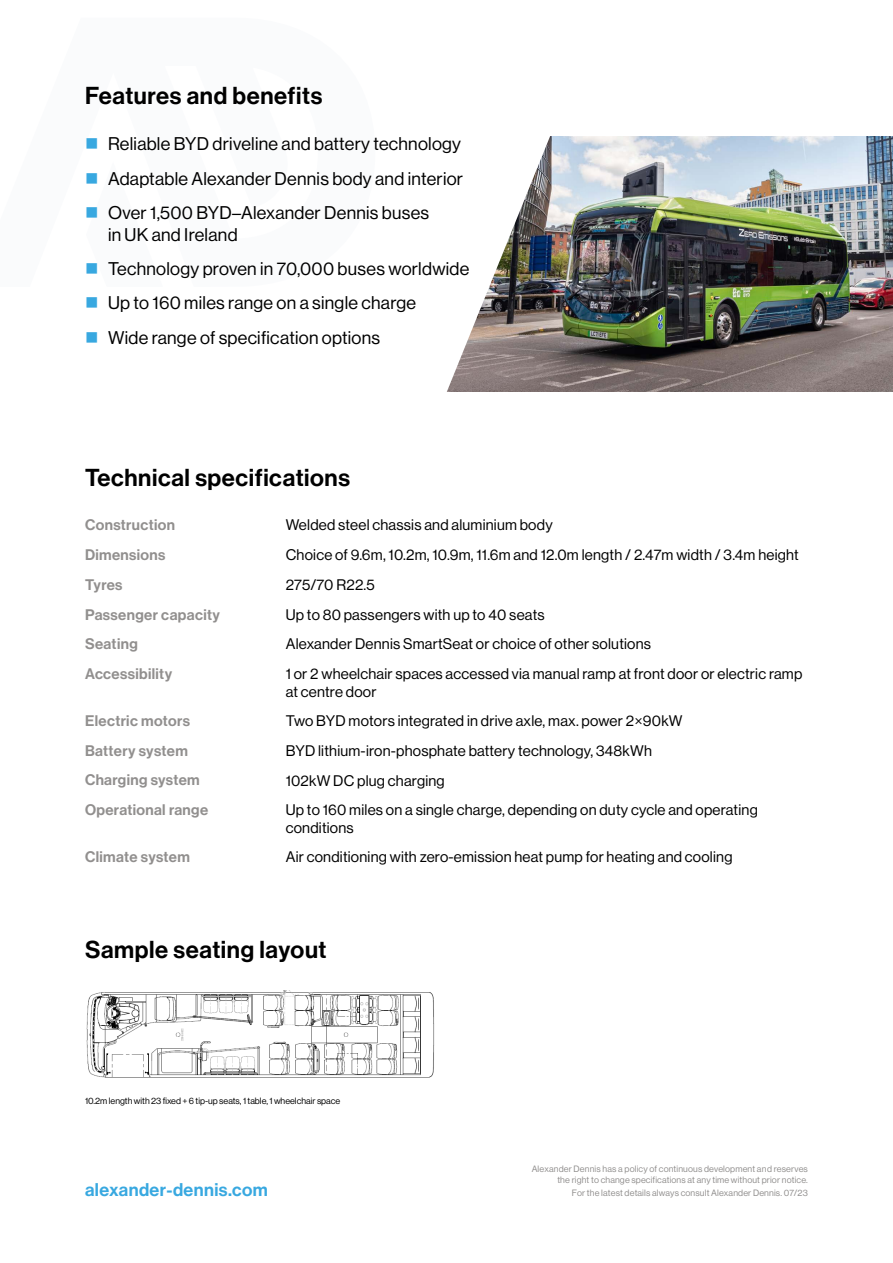
<style>
.page{position:relative;width:893px;height:1263px;background:#fff}
.page>*{position:absolute;margin:0;border:0;box-sizing:border-box;transform-origin:0 0}
.t1{font:24px "N Haas Grotesk DS Pro 65 Md";letter-spacing:.025em;color:#000}
.t2{font:18px/34.3px "N Haas Grotesk DS Pro 55 Rg";letter-spacing:.015em;color:#000;text-align:justify}
.t3{font:18px "N Haas Grotesk DS Pro 65 Md";letter-spacing:.025em;color:#38a8e0}
.t4{font:15px/18px "N Haas Grotesk DS Pro 55 Rg";letter-spacing:.015em;color:#000}
.t5{font:15px "N Haas Grotesk DS Pro 65 Md";letter-spacing:.025em;color:#918f8e}
.t6{font:9px/10.8px "N Haas Grotesk DS Pro 55 Rg";letter-spacing:.015em;color:#918f8e;text-align:right}
.t7{font:9px "N Haas Grotesk DS Pro 55 Rg";color:#000}
</style>
<div class="page">
<img style="left:560px;top:136px;width:333px;height:256px">
<img style="left:447px;top:136px;width:113px;height:256px">
<img style="left:86px;top:991px;width:349px;height:87px">
<h1 class="t1" style="left:85px;top:82px;width:239px">Features and benefits</h1>
<p class="t2" style="left:108px;top:127px;width:357px">Reliable BYD driveline and battery technology Adaptable Alexander Dennis body and interior Over 1,500 BYD–Alexander Dennis buses</p>
<p class="t2" style="left:108px;top:217px;width:363px;text-align:left">in UK and Ireland<br>Technology proven in 70,000 buses worldwide Up to 160 miles range on a single charge<br>Wide range of specification options</p>
<h1 class="t1" style="left:85px;top:464px;width:266px">Technical specifications</h1>
<p class="t5" style="left:85px;top:516px;width:91px">Construction</p>
<p class="t4" style="left:286px;top:516px;width:268px">Welded steel chassis and aluminium body</p>
<p class="t5" style="left:85px;top:546px;width:82px">Dimensions</p>
<p class="t4" style="left:286px;top:546px;width:515px">Choice of 9.6m, 10.2m, 10.9m, 11.6m and 12.0m length / 2.47m width / 3.4m height</p>
<p class="t5" style="left:85px;top:576px;width:39px">Tyres</p>
<p class="t4" style="left:286px;top:576px;width:91px">275/70 R22.5</p>
<p class="t5" style="left:85px;top:606px;width:136px">Passenger capacity</p>
<p class="t4" style="left:286px;top:605px;width:260px">Up to 80 passengers with up to 40 seats</p>
<p class="t5" style="left:85px;top:635px;width:54px">Seating</p>
<p class="t4" style="left:286px;top:635px;width:367px">Alexander Dennis SmartSeat or choice of other solutions</p>
<p class="t5" style="left:85px;top:665px;width:89px">Accessibility</p>
<p class="t4" style="left:286px;top:665px;width:518px">1 or 2 wheelchair spaces accessed via manual ramp at front door or electric ramp at centre door</p>
<p class="t5" style="left:85px;top:712px;width:107px">Electric motors</p>
<p class="t4" style="left:286px;top:712px;width:398px">Two BYD motors integrated in drive axle, max. power 2×90kW</p>
<p class="t5" style="left:85px;top:742px;width:104px">Battery system</p>
<p class="t4" style="left:286px;top:742px;width:368px">BYD lithium-iron-phosphate battery technology, 348kWh</p>
<p class="t5" style="left:85px;top:771px;width:116px">Charging system</p>
<p class="t4" style="left:286px;top:771px;width:161px">102kW DC plug charging</p>
<p class="t5" style="left:85px;top:801px;width:125px">Operational range</p>
<p class="t4" style="left:286px;top:801px;width:474px">Up to 160 miles on a single charge, depending on duty cycle and operating conditions</p>
<p class="t5" style="left:85px;top:848px;width:106px">Climate system</p>
<p class="t4" style="left:286px;top:848px;width:448px">Air conditioning with zero-emission heat pump for heating and cooling</p>
<h1 class="t1" style="left:85px;top:936px;width:243px">Sample seating layout</h1>
<p class="t7" style="left:85px;top:1095px;width:257px">10.2m length with 23 fixed + 6 tip-up seats, 1 table, 1 wheelchair space</p>
<p class="t3" style="left:85px;top:1179px;width:184px">alexander-dennis.com</p>
<p class="t6" style="left:532px;top:1164px;width:278px">Alexander Dennis has a policy of continuous development and reserves the right to change specifications at any time without prior notice.</p>
<p class="t6" style="left:572px;top:1187px;width:238px">For the latest details always consult Alexander Dennis. 07/23</p>
</div>
